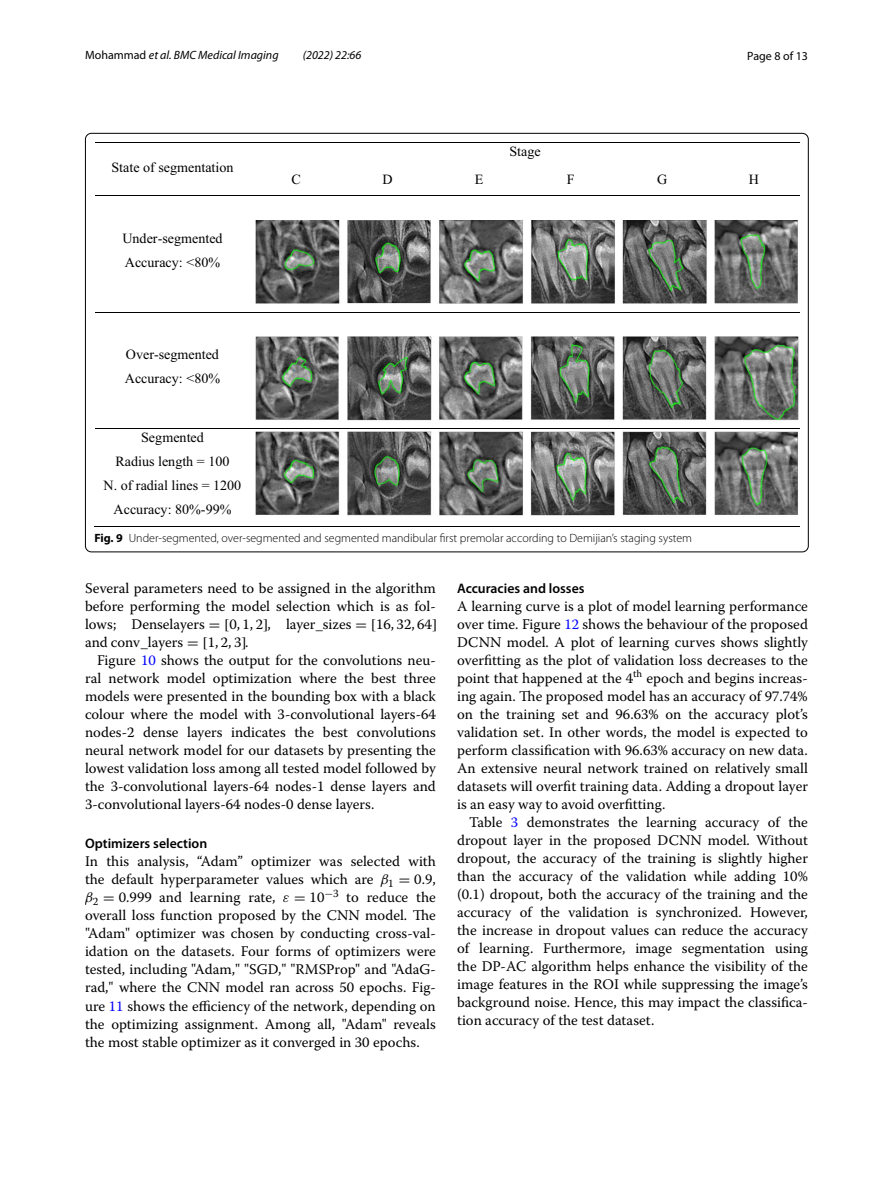
<style>
.page{position:relative;width:893px;height:1187px;background:#fff}
.page>*{position:absolute;margin:0;border:0;box-sizing:border-box;transform-origin:0 0}
.t1{font:14.7px/18px "Warnock Pro";color:#000;text-align:justify}
.t2{font:14.7px "Warnock Pro Regular 9";color:#000}
.t3{font:14.7px "Warnock Pro Regular 10";color:#000}
.t4{font:14.1px/24.3px "Times New Roman PSMT4";color:#000}
.t5{font:600 13.8px "Myriad Pro";color:#000}
.t6{font:300 12px "Myriad Pro";color:#000}
.t7{font:italic 12px "Myriad Pro";color:#000}
.t8{font:12px "Myriad Pro";color:#000}
.s1{font-style:normal}
.s2{font-weight:700}
.s3{font-family:"Warnock Pro"}
.s4{font-family:"Warnock Pro Regular 8"}
.s5{font-family:"MTSYN6"}
.s6{font-family:"MTSYN7"}
.s7{font-family:"MTSYN8"}
.s8{color:#00f}
.s9{font-family:"MTMI6"}
.s10{font-family:"MTSYN3"}
.s11{font-family:"Warnock Pro Regular 5"}
.s12{font-family:"MTMI7"}
.s13{font-family:"MTSYN4"}
.s14{font-family:"Warnock Pro Regular 6"}
.s15{font-family:"MTMI8"}
.s16{font-family:"MTSYN5"}
.s17{font-family:"Warnock Pro Regular 7"}
</style>
<div class="page">
<img style="left:255px;top:221px;width:544px;height:295px">
<hr style="left:95px;top:195px;width:155px;height:1px;background:#000">
<hr style="left:251px;top:195px;width:91px;height:1px;background:#000">
<hr style="left:342px;top:195px;width:91px;height:1px;background:#000">
<hr style="left:434px;top:195px;width:91px;height:1px;background:#000">
<hr style="left:526px;top:195px;width:91px;height:1px;background:#000">
<hr style="left:617px;top:195px;width:91px;height:1px;background:#000">
<hr style="left:709px;top:195px;width:91px;height:1px;background:#000">
<hr style="left:95px;top:312px;width:155px;height:1px;background:#000">
<hr style="left:251px;top:312px;width:91px;height:1px;background:#000">
<hr style="left:342px;top:312px;width:91px;height:1px;background:#000">
<hr style="left:434px;top:312px;width:91px;height:1px;background:#000">
<hr style="left:526px;top:312px;width:91px;height:1px;background:#000">
<hr style="left:617px;top:312px;width:91px;height:1px;background:#000">
<hr style="left:709px;top:312px;width:91px;height:1px;background:#000">
<hr style="left:95px;top:428px;width:155px;height:1px;background:#000">
<hr style="left:251px;top:428px;width:91px;height:1px;background:#000">
<hr style="left:342px;top:428px;width:91px;height:1px;background:#000">
<hr style="left:434px;top:428px;width:91px;height:1px;background:#000">
<hr style="left:526px;top:428px;width:91px;height:1px;background:#000">
<hr style="left:617px;top:428px;width:91px;height:1px;background:#000">
<hr style="left:709px;top:428px;width:91px;height:1px;background:#000">
<hr style="left:94px;top:526px;width:156px;height:1px;background:#000">
<hr style="left:250px;top:526px;width:92px;height:1px;background:#000">
<hr style="left:342px;top:526px;width:91px;height:1px;background:#000">
<hr style="left:433px;top:526px;width:92px;height:1px;background:#000">
<hr style="left:525px;top:526px;width:92px;height:1px;background:#000">
<hr style="left:616px;top:526px;width:92px;height:1px;background:#000">
<hr style="left:708px;top:526px;width:92px;height:1px;background:#000">
<hr style="left:95px;top:142px;width:155px;height:1px;background:#000">
<hr style="left:251px;top:142px;width:549px;height:1px;background:#000">
<p class="t7" style="left:85px;top:48px;width:195px"><span class="s1">Mohammad</span> et al. BMC Medical Imaging</p>
<p class="t7" style="left:303px;top:48px;width:60px">(2022) 22:66</p>
<p class="t8" style="left:747px;top:48px;width:62px">Page 8 of 13</p>
<p class="t4" style="left:111px;top:155px;width:124px">State of segmentation</p>
<p class="t4" style="left:122px;top:225px;width:102px">Under-segmented<br>Accuracy: &lt;80%</p>
<p class="t4" style="left:125px;top:342px;width:97px">Over-segmented<br>Accuracy: &lt;80%</p>
<p class="t4" style="left:104px;top:424px;width:139px;text-align:center">Segmented<br>Radius length = 100<br>N. of radial lines = 1200<br>Accuracy: 80%-99%</p>
<p class="t4" style="left:509px;top:139px;width:33px">Stage</p>
<p class="t4" style="left:291px;top:167px;width:11px">C</p>
<p class="t4" style="left:383px;top:167px;width:12px">D</p>
<p class="t4" style="left:475px;top:167px;width:10px">E</p>
<p class="t4" style="left:567px;top:167px;width:9px">F</p>
<p class="t4" style="left:657px;top:167px;width:12px">G</p>
<p class="t4" style="left:749px;top:167px;width:12px">H</p>
<p class="t6" style="left:94px;top:531px;width:599px"><span class="s2">Fig. 9</span> Under-segmented, over-segmented and segmented mandibular first premolar according to Demijian’s staging system</p>
<p class="t1" style="left:85px;top:579px;width:352px">Several parameters need to be assigned in the algorithm before performing the model selection which is as fol-</p>
<p class="t2" style="left:85px;top:618px;width:354px"><span class="s3">lows;</span> <span class="s4">Denselayers</span> <span class="s5">= [</span><span class="s4">0, 1, 2</span><span class="s5">]</span><span class="s3">,</span> layer_sizes <span class="s6">= [</span>16, 32, 64<span class="s6">]</span></p>
<p class="t3" style="left:85px;top:636px;width:165px"><span class="s3">and</span> conv_layers <span class="s7">= [</span>1, 2, 3<span class="s7">]</span><span class="s3">.</span></p>
<p class="t1" style="left:85px;top:651px;width:352px;text-indent:12px">Figure <span class="s8">10</span> shows the output for the convolutions neu&shy;ral network model optimization where the best three models were presented in the bounding box with a black colour where the model with 3-convolutional layers-64 nodes-2 dense layers indicates the best convolutions neural network model for our datasets by presenting the lowest validation loss among all tested model followed by the 3-convolutional layers-64 nodes-1 dense layers and 3-convolutional layers-64 nodes-0 dense layers.</p>
<p class="t5" style="left:85px;top:834px;width:124px">Optimizers selection</p>
<p class="t1" style="left:85px;top:852px;width:353px">In this analysis, “Adam” optimizer was selected with the default hyperparameter values which are <span class="s9">β</span><sub>1</sub> <span class="s10">=</span> <span class="s11">0.9</span>, <span class="s12">β</span><sub>2</sub> <span class="s13">=</span> <span class="s14">0.999</span> and learning rate, <span class="s15">ε</span> <span class="s16">=</span> <span class="s17">10</span><sup>−</sup><sup>3</sup> to reduce the overall loss function proposed by the CNN model. The "Adam" optimizer was chosen by conducting cross-val&shy;idation on the datasets. Four forms of optimizers were tested, including "Adam," "SGD," "RMSProp" and "AdaG&shy;rad," where the CNN model ran across 50 epochs. Fig&shy;ure <span class="s8">11</span> shows the efficiency of the network, depending on the optimizing assignment. Among all, "Adam" reveals the most stable optimizer as it converged in 30 epochs.</p>
<p class="t5" style="left:457px;top:579px;width:129px">Accuracies and losses</p>
<p class="t1" style="left:457px;top:596px;width:352px">A learning curve is a plot of model learning performance over time. Figure <span class="s8">12</span> shows the behaviour of the proposed DCNN model. A plot of learning curves shows slightly overfitting as the plot of validation loss decreases to the point that happened at the 4<sup>th</sup> epoch and begins increas&shy;ing again. The proposed model has an accuracy of 97.74% on the training set and 96.63% on the accuracy plot’s validation set. In other words, the model is expected to perform classification with 96.63% accuracy on new data.<br>An extensive neural network trained on relatively small datasets will overfit training data. Adding a dropout layer is an easy way to avoid overfitting.</p>
<p class="t1" style="left:457px;top:812px;width:352px;text-indent:12px">Table <span class="s8">3</span> demonstrates the learning accuracy of the dropout layer in the proposed DCNN model. Without dropout, the accuracy of the training is slightly higher than the accuracy of the validation while adding 10% (0.1) dropout, both the accuracy of the training and the accuracy of the validation is synchronized. However, the increase in dropout values can reduce the accuracy of learning. Furthermore, image segmentation using the DP-AC algorithm helps enhance the visibility of the image features in the ROI while suppressing the image’s background noise. Hence, this may impact the classifica&shy;tion accuracy of the test dataset.</p>
</div>
